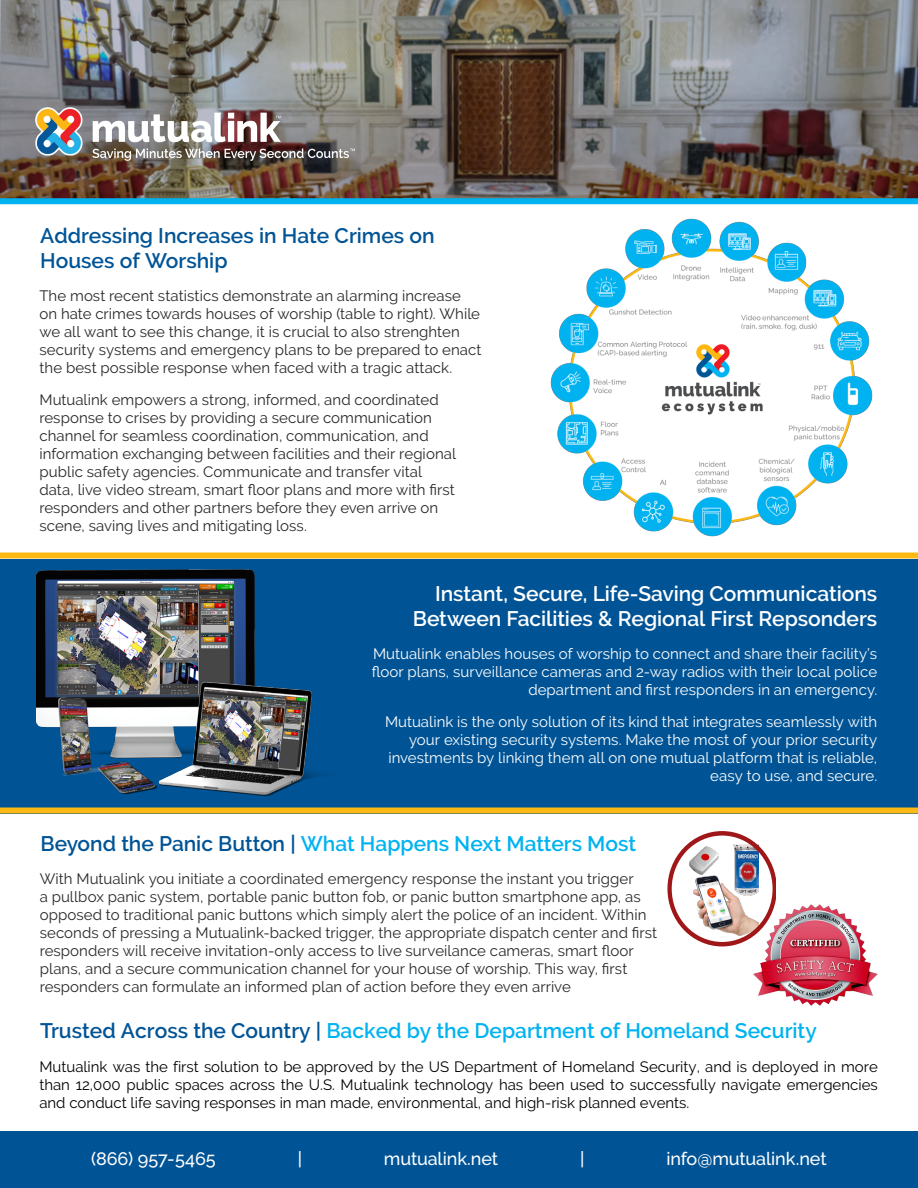
<style>
.page{position:relative;width:918px;height:1188px;background:#fff}
.page>*{position:absolute;margin:0;border:0;box-sizing:border-box;transform-origin:0 0}
.t1{font:600 21px "Raleway";color:#00b3f0}
.t2{font:600 21px/25.2px "Raleway";letter-spacing:-.005em;color:#fff;text-align:right}
.t3{font:600 21px/25.2px "Raleway";color:#005496}
.t4{font:500 18px "Raleway";letter-spacing:-.005em;color:#fff}
.t5{font:15px/18px "Raleway";letter-spacing:.005em;color:#292829}
.t6{font:15px/18px "Raleway";letter-spacing:.005em;color:#fff;text-align:right}
.t7{font:15px/18px "Raleway";color:#000;text-align:justify}
.t8{font:300 15px "Raleway";letter-spacing:.02em;color:#fff}
.s1{color:#005496}
</style>
<div class="page">
<img style="left:0;top:0;width:918px;height:198px">
<div style="left:0;top:198px;width:918px;height:6px;background:#00b3f0"></div>
<div style="left:0;top:559px;width:918px;height:255px;background:#005496"></div>
<img style="left:667px;top:831px;width:109px;height:115px">
<img style="left:36px;top:570px;width:286px;height:226px">
<div style="left:0;top:1132px;width:917px;height:56px;background:#005496"></div>
<div style="left:0;top:553px;width:918px;height:6px;background:#fdb913"></div>
<div style="left:0;top:808px;width:918px;height:6px;background:#fdb913"></div>
<img style="left:36px;top:108px;width:318px;height:52px">
<img style="left:536px;top:204px;width:351px;height:333px">
<img style="left:752px;top:903px;width:126px;height:103px">
<h1 class="t3" style="left:40px;top:223px;width:396px">Addressing Increases in Hate Crimes on<br>Houses of Worship</h1>
<p class="t5" style="left:39px;top:287px;width:443px">The most recent statistics demonstrate an alarming increase on hate crimes towards houses of worship (table to right). While we all want to see this change, it is crucial to also strenghten security systems and emergency plans to be prepared to enact the best possible response when faced with a tragic attack.</p>
<p class="t5" style="left:39px;top:390px;width:418px">Mutualink empowers a strong, informed, and coordinated response to crises by providing a secure communication channel for seamless coordination, communication, and information exchanging between facilities and their regional public safety agencies. Communicate and transfer vital data, live video stream, smart floor plans and more with first responders and other partners before they even arrive on scene, saving lives and mitigating loss.</p>
<h1 class="t2" style="left:413px;top:581px;width:466px">Instant, Secure, Life-Saving Communications<br>Between Facilities &amp; Regional First Repsonders</h1>
<p class="t6" style="left:372px;top:645px;width:507px">Mutualink enables houses of worship to connect and share their facility’s floor plans, surveillance cameras and 2-way radios with their local police department and first responders in an emergency.</p>
<p class="t6" style="left:385px;top:713px;width:494px">Mutualink is the only solution of its kind that integrates seamlessly with your existing security systems. Make the most of your prior security investments by linking them all on one mutual platform that is reliable, easy to use, and secure.</p>
<h1 class="t1" style="left:40px;top:831px;width:597px"><span class="s1">Beyond the Panic Button |</span> What Happens Next Matters Most</h1>
<p class="t5" style="left:40px;top:869px;width:619px">With Mutualink you initiate a coordinated emergency response the instant you trigger<br>a pullbox panic system, portable panic button fob, or panic button smartphone app, as opposed to traditional panic buttons which simply alert the police of an incident. Within seconds of pressing a Mutualink-backed trigger, the appropriate dispatch center and first responders will receive invitation-only access to live surveilance cameras, smart floor plans, and a secure communication channel for your house of worship. This way, first responders can formulate an informed plan of action before they even arrive</p>
<h1 class="t1" style="left:40px;top:1018px;width:778px"><span class="s1">Trusted Across the Country |</span> Backed by the Department of Homeland Security</h1>
<p class="t7" style="left:39px;top:1057px;width:840px">Mutualink was the first solution to be approved by the US Department of Homeland Security, and is deployed in more than 12,000 public spaces across the U.S. Mutualink technology has been used to successfully navigate emergencies and conduct life saving responses in man made, environmental, and high-risk planned events.</p>
<p class="t4" style="left:91px;top:1149px;width:126px">(866) 957-5465</p>
<p class="t4" style="left:298px;top:1149px;width:6px">|</p>
<p class="t4" style="left:384px;top:1149px;width:116px">mutualink.net</p>
<p class="t4" style="left:580px;top:1149px;width:6px">|</p>
<p class="t4" style="left:666px;top:1149px;width:162px">info@mutualink.net</p>
<p class="t8" style="left:96px;top:1154px;width:107px">(866) 957-5465</p>
</div>
